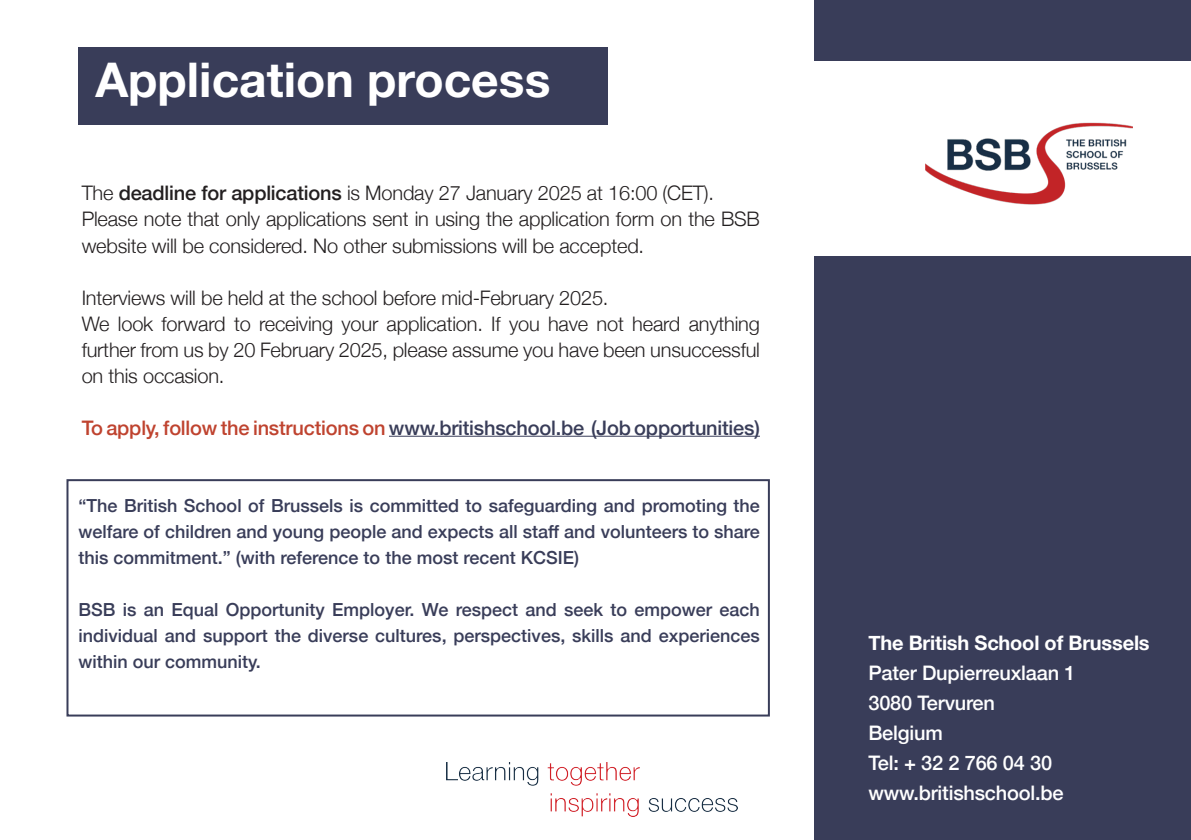
<style>
.page{position:relative;width:1191px;height:840px;background:#fff}
.page>*{position:absolute;margin:0;border:0;box-sizing:border-box;transform-origin:0 0}
.Title_Page{font:700 48px "Helvetica Neue LT Std";color:#fff}
.BSB_Style_1{font:300 20px/26px "Helvetica Neue";letter-spacing:-.01em;color:#231f20}
.BSB_Style_1-2{font:500 20px "Helvetica Neue";letter-spacing:-.01em;color:#fff}
.BSB_Style_1-3{font:500 20px "Helvetica Neue";letter-spacing:-.01em;color:#393d59}
.BSB_Style_1-4{font:700 20px "Helvetica Neue";letter-spacing:-.01em;color:#fff}
.BSB_Style_1-5{font:500 18px/26px "Helvetica Neue";color:#393d59;text-align:justify}
.s1{font-weight:500}
.s2{color:#bf432f}
</style>
<div class="page">
<div style="left:78px;top:47px;width:529px;height:77px;background:#393d59"></div>
<hr style="left:389px;top:435px;width:371px;height:1px;background:#393d59">
<div style="left:66px;top:479px;width:704px;height:237px;border:2px solid #393d59"></div>
<img style="left:446px;top:762px;width:292px;height:54px">
<div style="left:814px;top:0;width:377px;height:839px;background:#393d59"></div>
<div style="left:805px;top:61px;width:386px;height:195px;background:#fff"></div>
<img style="left:925px;top:122px;width:207px;height:83px">
<p class="Title_Page" style="left:95px;top:50px;width:456px">Application process</p>
<p class="BSB_Style_1" style="left:82px;top:179px;width:633px">The <span class="s1">deadline for applications</span> is Monday 27 January 2025 at 16:00 (CET).</p>
<p class="BSB_Style_1" style="left:82px;top:205px;width:679px">Please note that only applications sent in using the application form on the BSB website will be considered. No other submissions will be accepted.</p>
<p class="BSB_Style_1" style="left:82px;top:283px;width:528px">Interviews will be held at the school before mid-February 2025.</p>
<p class="BSB_Style_1" style="left:82px;top:309px;width:680px;text-align:justify">We look forward to receiving your application. If you have not heard anything further from us by 20 February 2025, please assume you have been unsuccessful on this occasion.</p>
<p class="BSB_Style_1-3" style="left:82px;top:411px;width:679px"><span class="s2">To apply, follow the instructions on</span> www.britishschool.be (Job opportunities)</p>
<p class="BSB_Style_1-5" style="left:78px;top:491px;width:683px">“The British School of Brussels is committed to safeguarding and promoting the welfare of children and young people and expects all staff and volunteers to share this commitment.” (with reference to the most recent KCSIE)</p>
<p class="BSB_Style_1-5" style="left:78px;top:595px;width:683px">BSB is an Equal Opportunity Employer. We respect and seek to empower each individual and support the diverse cultures, perspectives, skills and experiences within our community.</p>
<p class="BSB_Style_1-4" style="left:868px;top:626px;width:283px">The British School of Brussels</p>
<p class="BSB_Style_1-2" style="left:868px;top:656px;width:208px">Pater Dupierreuxlaan 1</p>
<p class="BSB_Style_1-2" style="left:868px;top:686px;width:128px">3080 Tervuren</p>
<p class="BSB_Style_1-2" style="left:868px;top:716px;width:76px">Belgium</p>
<p class="BSB_Style_1-2" style="left:868px;top:746px;width:185px">Tel: + 32 2 766 04 30</p>
<p class="BSB_Style_1-2" style="left:868px;top:776px;width:197px">www.britishschool.be</p>
</div>
